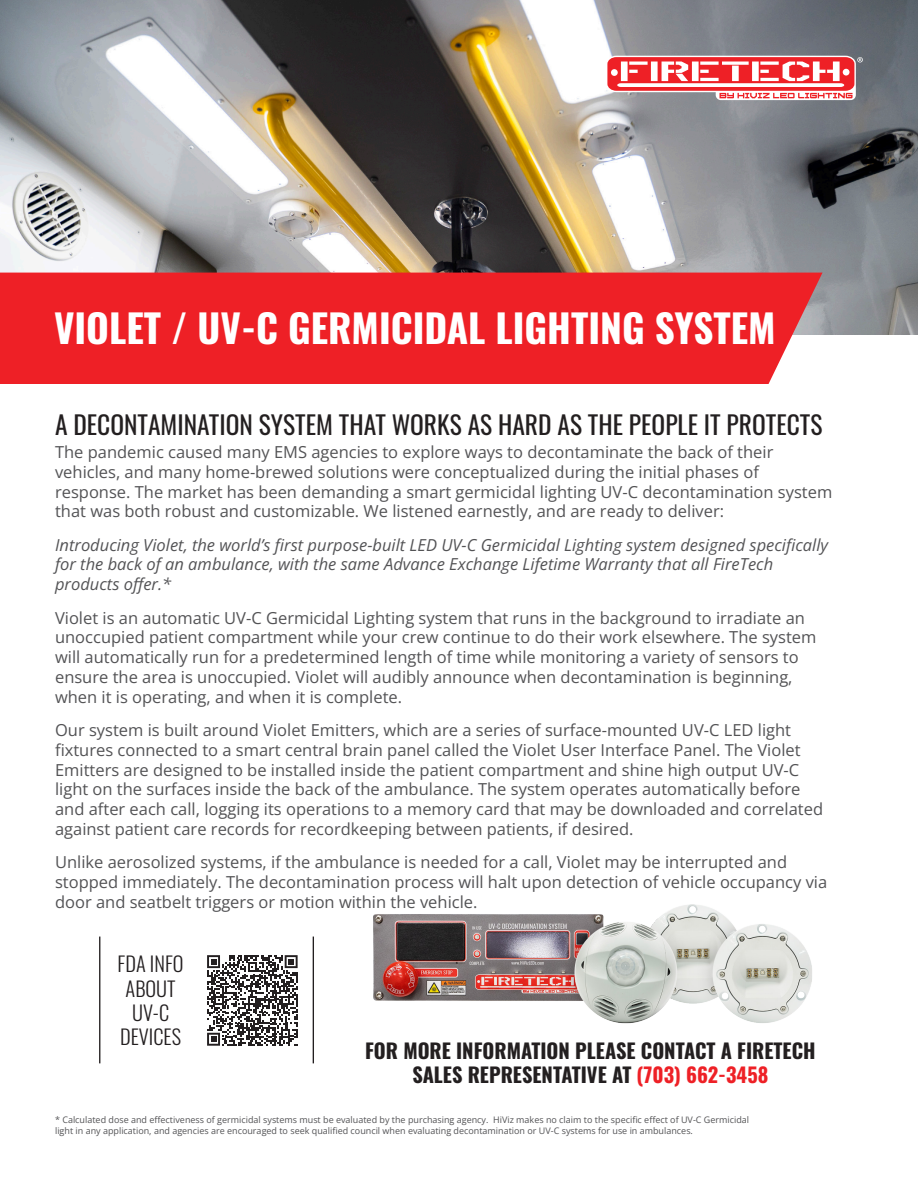
<style>
.page{position:relative;width:918px;height:1188px;background:#fff}
.page>*{position:absolute;margin:0;border:0;box-sizing:border-box;transform-origin:0 0}
.t1{font:700 39px "Oswald";color:#fff}
.t2{font:25.5px "Oswald";color:#231f20}
.t3{font:700 20.4px/24.5px "Oswald";color:#231f20;text-align:center}
.t4{font:300 20.4px/24.5px "Oswald";color:#231f20;text-align:center}
.t5{font:16.5px/19.8px "Open Sans";color:#535355}
.t6{font:italic 16.5px/19.8px "Open Sans";color:#535355}
.t7{font:9px/10.8px "Open Sans";color:#535355}
.s1{color:#ee2026}
</style>
<div class="page">
<img style="left:0;top:0;width:918px;height:334px">
<div style="left:0;top:273px;width:823px;height:111px;background:#ee2026"></div>
<svg style="left:606px;top:56px;width:257px;height:44px"></svg>
<img style="left:373px;top:904px;width:439px;height:120px">
<svg style="left:207px;top:955px;width:91px;height:91px"></svg>
<hr style="left:313px;top:937px;width:1px;height:126px;background:#231f20">
<hr style="left:99px;top:937px;width:1px;height:126px;background:#231f20">
<p class="t1" style="left:54px;top:308px;width:723px">VIOLET / UV-C GERMICIDAL LIGHTING SYSTEM</p>
<p class="t2" style="left:55px;top:402px;width:769px">A DECONTAMINATION SYSTEM THAT WORKS AS HARD AS THE PEOPLE IT PROTECTS</p>
<p class="t5" style="left:55px;top:442px;width:779px">The pandemic caused many EMS agencies to explore ways to decontaminate the back of their vehicles, and many home-brewed solutions were conceptualized during the initial phases of response. The market has been demanding a smart germicidal lighting UV-C decontamination system that was both robust and customizable. We listened earnestly, and are ready to deliver:</p>
<p class="t6" style="left:55px;top:534px;width:775px">Introducing Violet, the world’s first purpose-built LED UV-C Germicidal Lighting system designed specifically for the back of an ambulance, with the same Advance Exchange Lifetime Warranty that all FireTech products offer.*</p>
<p class="t5" style="left:55px;top:607px;width:763px">Violet is an automatic UV-C Germicidal Lighting system that runs in the background to irradiate an unoccupied patient compartment while your crew continue to do their work elsewhere. The system will automatically run for a predetermined length of time while monitoring a variety of sensors to ensure the area is unoccupied. Violet will audibly announce when decontamination is beginning, when it is operating, and when it is complete.</p>
<p class="t5" style="left:55px;top:720px;width:770px">Our system is built around Violet Emitters, which are a series of surface-mounted UV-C LED light fixtures connected to a smart central brain panel called the Violet User Interface Panel. The Violet Emitters are designed to be installed inside the patient compartment and shine high output UV-C light on the surfaces inside the back of the ambulance. The system operates automatically before and after each call, logging its operations to a memory card that may be downloaded and correlated against patient care records for recordkeeping between patients, if desired.</p>
<p class="t5" style="left:55px;top:852px;width:774px">Unlike aerosolized systems, if the ambulance is needed for a call, Violet may be interrupted and stopped immediately. The decontamination process will halt upon detection of vehicle occupancy via door and seatbelt triggers or motion within the vehicle.</p>
<p class="t4" style="left:118px;top:949px;width:68px">FDA INFO<br>ABOUT<br>UV-C<br>DEVICES</p>
<p class="t3" style="left:365px;top:1040px;width:452px">FOR MORE INFORMATION PLEASE CONTACT A FIRETECH<br>SALES REPRESENTATIVE AT <span class="s1">(703) 662-3458</span></p>
<p class="t7" style="left:55px;top:1114px;width:696px">* Calculated dose and effectiveness of germicidal systems must be evaluated by the purchasing agency. HiViz makes no claim to the specific effect of UV-C Germicidal light in any application, and agencies are encouraged to seek qualified council when evaluating decontamination or UV-C systems for use in ambulances.</p>
</div>
